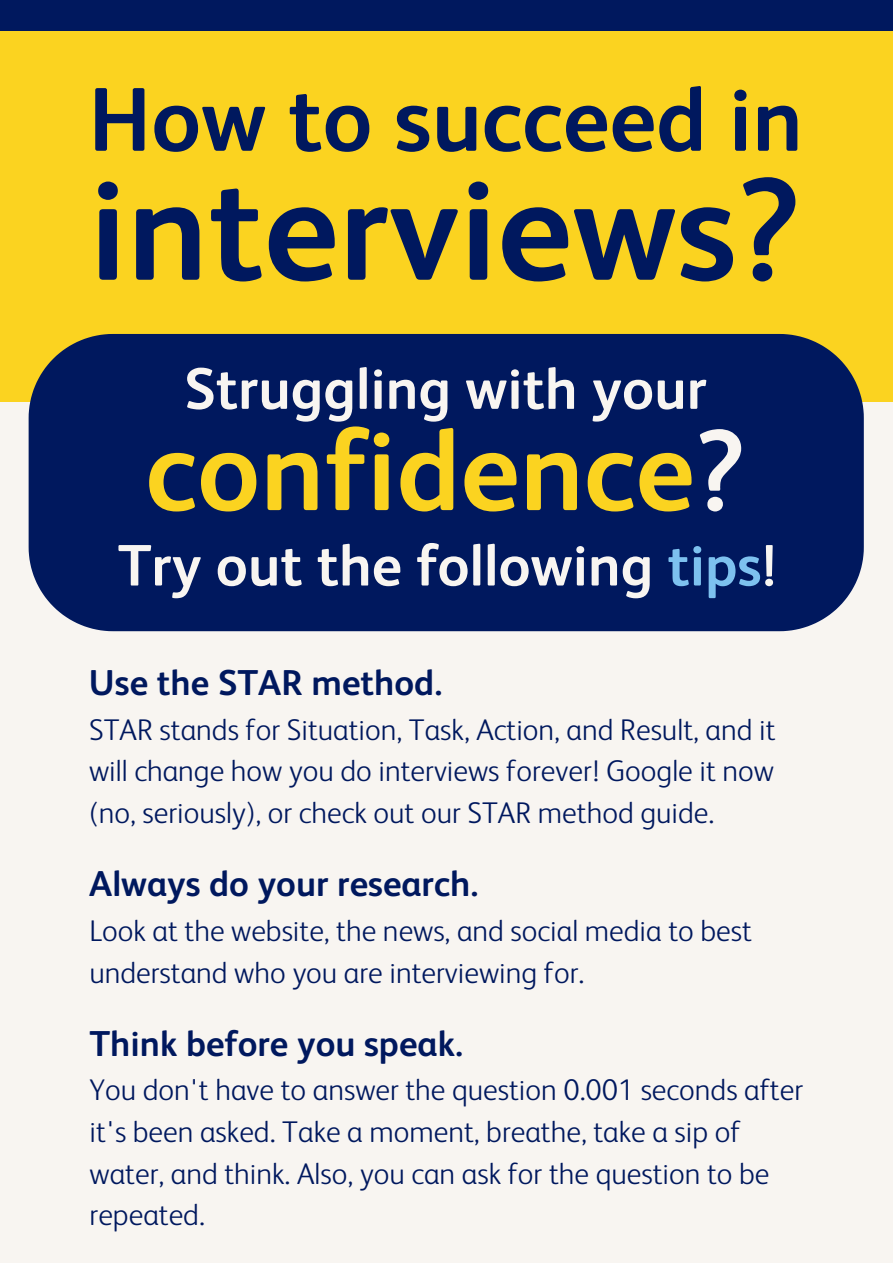
<style>
.page{position:relative;width:893px;height:1264px;background:#fff}
.page>*{position:absolute;margin:0;border:0;box-sizing:border-box;transform-origin:0 0}
.t1{font:700 145.35px "FS Albert";color:#00185e}
.t2{font:700 114.9px "FS Albert";color:#fbd320}
.t3{font:700 90.6px "FS Albert";color:#00185e}
.t4{font:700 58.5px "FS Albert";color:#f8f5f1}
.t5{font:700 36px "FS Albert";color:#00185e}
.t6{font:300 30px/41.5px "FS Albert";color:#00185e}
.s1{color:#f8f5f1}
.s2{color:#7dc1ef}
</style>
<div class="page">
<div style="left:0;top:0;width:892px;height:1262px;background:#f8f5f1"></div>
<div style="left:0;top:30px;width:892px;height:371px;background:#fbd320"></div>
<div style="left:0;top:0;width:892px;height:31px;background:#00185e"></div>
<div style="left:29px;top:334px;width:834px;height:297px;background:#00185e"></div>
<h3 class="t3" style="left:89px;top:69px;width:715px">How to succeed in</h3>
<h1 class="t1" style="left:89px;top:148px;width:713px">interviews?</h1>
<h3 class="t4" style="left:184px;top:356px;width:524px">Struggling with your</h3>
<h2 class="t2" style="left:146px;top:406px;width:601px">confidence<span class="s1">?</span></h2>
<h3 class="t4" style="left:118px;top:532px;width:659px">Try out the following <span class="s2">tips</span>!</h3>
<p class="t5" style="left:89px;top:662px;width:355px">Use the STAR method.</p>
<p class="t6" style="left:89px;top:708px;width:687px;text-align:justify">STAR stands for Situation, Task, Action, and Result, and it will change how you do interviews forever! Google it now (no, seriously), or check out our STAR method guide.</p>
<p class="t5" style="left:89px;top:863px;width:390px">Always do your research.</p>
<p class="t6" style="left:89px;top:909px;width:664px">Look at the website, the news, and social media to best understand who you are interviewing for.</p>
<p class="t5" style="left:89px;top:1023px;width:375px">Think before you speak.</p>
<p class="t6" style="left:90px;top:1069px;width:715px">You don't have to answer the question 0.001 seconds after it's been asked. Take a moment, breathe, take a sip of water, and think. Also, you can ask for the question to be repeated.</p>
</div>
